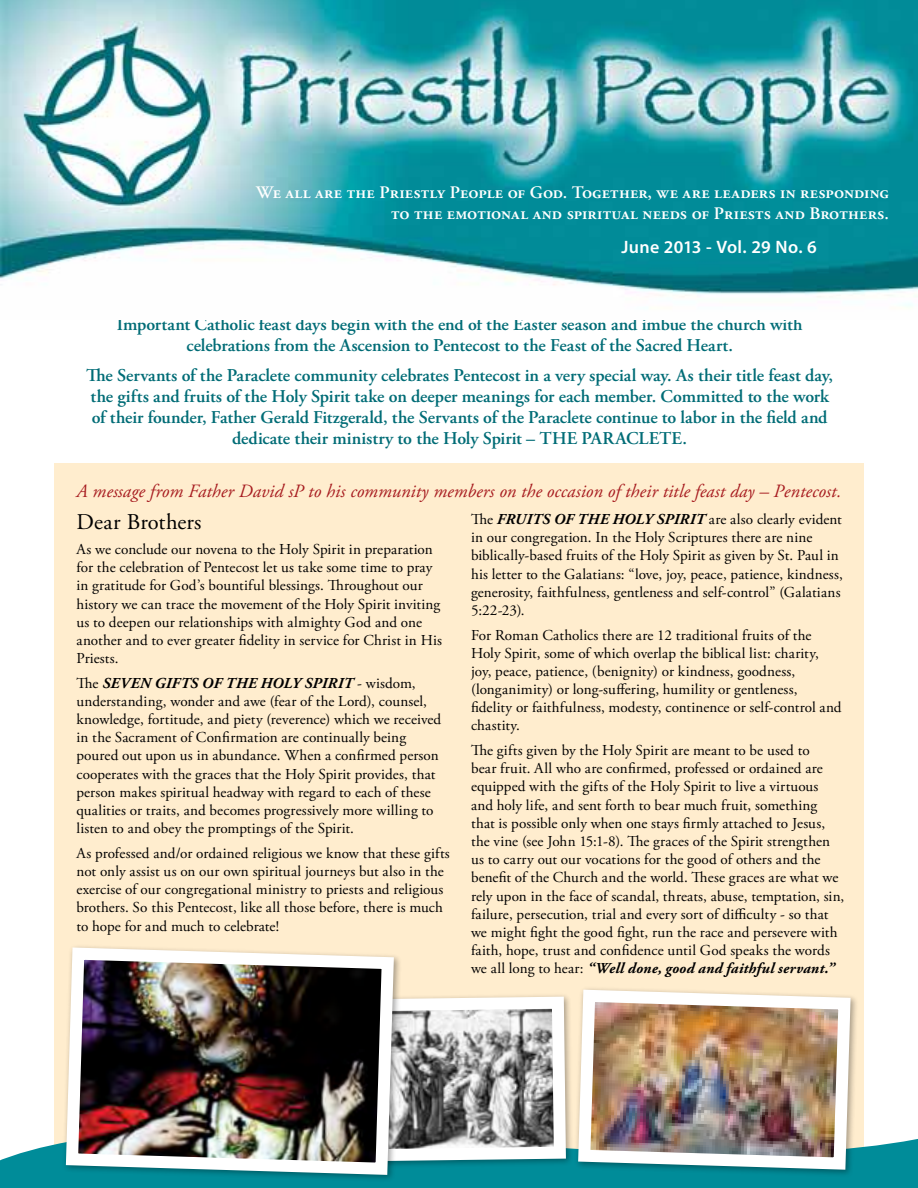
<style>
.page{position:relative;width:918px;height:1188px;background:#fff}
.page>*{position:absolute;margin:0;border:0;box-sizing:border-box;transform-origin:0 0}
.t1{font:22.5px "Adobe Garamond Pro";letter-spacing:.005em;color:#000}
.t2{font:italic 18.75px "Adobe Garamond Pro";letter-spacing:.005em;color:#a71c20}
.t3{font:600 18px/21px "Adobe Garamond Pro";letter-spacing:-.005em;color:#006c76;text-align:center}
.t4{font:600 18px "Myriad Pro";letter-spacing:.015em;color:#fff}
.t5{font:17.55px/21px "Adobe Garamond Semibold SC";letter-spacing:.01em;color:#fff;text-align:right}
.t6{font:15.15px/18.1px "Adobe Garamond Pro";letter-spacing:.005em;color:#000}
.s1{font-weight:700;font-style:italic}
</style>
<div class="page">
<div style="left:54px;top:464px;width:810px;height:715px;background:#ffedce"></div>
<img style="left:0;top:0;width:918px;height:306px">
<svg style="left:0;top:1139px;width:918px;height:49px;background:#11939f"></svg>
<svg style="left:402px;top:995px;width:170px;height:172px;background:#a6aaa9"></svg>
<img style="left:60px;top:946px;width:340px;height:235px">
<img style="left:572px;top:988px;width:285px;height:188px">
<p class="t5" style="left:256px;top:182px;width:634px">We all are the Priestly People of God. Together, we are leaders in responding to the emotional and spiritual needs of Priests and Brothers.</p>
<p class="t4" style="left:621px;top:236px;width:197px">June 2013 - Vol. 29 No. 6</p>
<p class="t3" style="left:117px;top:314px;width:687px">Important Catholic feast days begin with the end of the Easter season and imbue the church with celebrations from the Ascension to Pentecost to the Feast of the Sacred Heart.</p>
<p class="t3" style="left:86px;top:365px;width:749px">The Servants of the Paraclete community celebrates Pentecost in a very special way. As their title feast day, the gifts and fruits of the Holy Spirit take on deeper meanings for each member. Committed to the work of their founder, Father Gerald Fitzgerald, the Servants of the Paraclete continue to labor in the field and dedicate their ministry to the Holy Spirit – THE PARACLETE.</p>
<p class="t2" style="left:77px;top:479px;width:766px">A message from Father David sP to his community members on the occasion of their title feast day – Pentecost.</p>
<h1 class="t1" style="left:76px;top:509px;width:127px">Dear Brothers</h1>
<p class="t6" style="left:76px;top:541px;width:367px">As we conclude our novena to the Holy Spirit in preparation for the celebration of Pentecost let us take some time to pray in gratitude for God’s bountiful blessings. Throughout our history we can trace the movement of the Holy Spirit inviting us to deepen our relationships with almighty God and one another and to ever greater fidelity in service for Christ in His Priests.</p>
<p class="t6" style="left:76px;top:674px;width:366px">The <span class="s1">SEVEN GIFTS OF THE HOLY SPIRIT</span> - wisdom, understanding, wonder and awe (fear of the Lord), counsel, knowledge, fortitude, and piety (reverence) which we received in the Sacrament of Confirmation are continually being poured out upon us in abundance. When a confirmed person cooperates with the graces that the Holy Spirit provides, that person makes spiritual headway with regard to each of these qualities or traits, and becomes progressively more willing to listen to and obey the promptings of the Spirit.</p>
<p class="t6" style="left:76px;top:844px;width:375px">As professed and/or ordained religious we know that these gifts not only assist us on our own spiritual journeys but also in the exercise of our congregational ministry to priests and religious brothers. So this Pentecost, like all those before, there is much to hope for and much to celebrate!</p>
<p class="t6" style="left:471px;top:511px;width:373px">The <span class="s1">FRUITS OF THE HOLY SPIRIT</span> are also clearly evident in our congregation. In the Holy Scriptures there are nine biblically-based fruits of the Holy Spirit as given by St. Paul in his letter to the Galatians: “love, joy, peace, patience, kindness, generosity, faithfulness, gentleness and self-control” (Galatians 5:22-23).</p>
<p class="t6" style="left:471px;top:626px;width:372px">For Roman Catholics there are 12 traditional fruits of the Holy Spirit, some of which overlap the biblical list: charity, joy, peace, patience, (benignity) or kindness, goodness, (longanimity) or long-suffering, humility or gentleness, fidelity or faithfulness, modesty, continence or self-control and chastity.</p>
<p class="t6" style="left:471px;top:742px;width:375px">The gifts given by the Holy Spirit are meant to be used to<br>bear fruit. All who are confirmed, professed or ordained are equipped with the gifts of the Holy Spirit to live a virtuous and holy life, and sent forth to bear much fruit, something that is possible only when one stays firmly attached to Jesus, the vine (see John 15:1-8). The graces of the Spirit strengthen us to carry out our vocations for the good of others and the benefit of the Church and the world. These graces are what we rely upon in the face of scandal, threats, abuse, temptation, sin, failure, persecution, trial and every sort of difficulty - so that we might fight the good fight, run the race and persevere with faith, hope, trust and confidence until God speaks the words we all long to hear: <span class="s1">“Well done, good and faithful servant.”</span></p>
</div>
